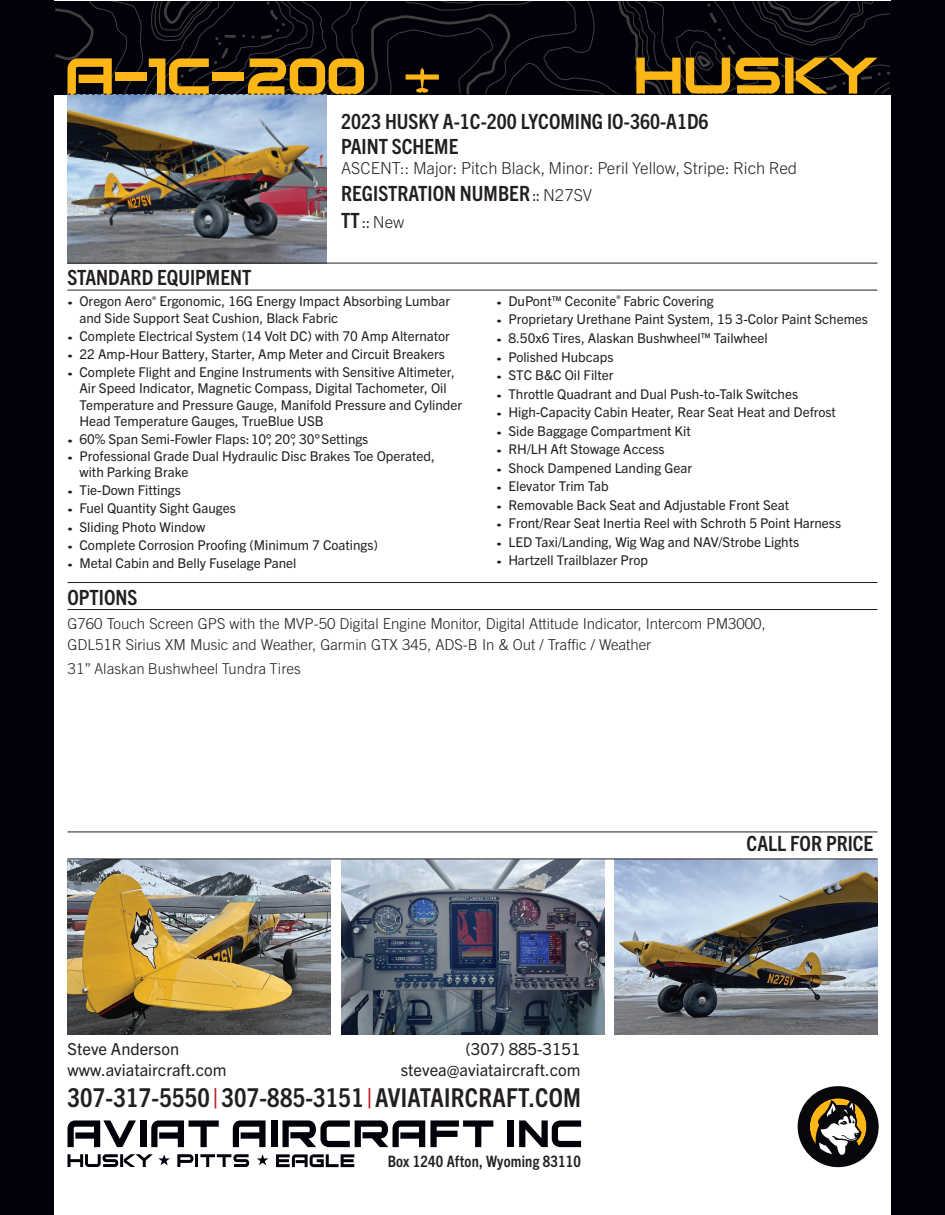
<style>
.page{position:relative;width:945px;height:1215px;background:#fff}
.page>*{position:absolute;margin:0;border:0;box-sizing:border-box;transform-origin:0 0}
.t1{font:700 condensed 26.1px "Trade Gothic Next LT Pro";letter-spacing:.01em;color:#231f20}
.t2{font:700 condensed 21px/25.2px "Trade Gothic Next LT Pro";color:#231f20}
.t3{font:16.5px "Trade Gothic Next LT Pro";color:#231f20}
.t4{font:300 16.5px "Trade Gothic Next LT Pro";color:#231f20}
.t5{font:700 condensed 15.75px "Trade Gothic Next LT Pro";letter-spacing:.015em;color:#231f20}
.t6{font:300 15px/21px "Trade Gothic";color:#231f20}
.t7{font:300 15px "Trade Gothic Next LT Pro";color:#231f20}
.t8{font:13.5px/16.5px "Trade Gothic Next LT Pro";color:#231f20}
.s1{font-weight:400;font-size:16.5px}
.s2{font-weight:300;font-stretch:normal;font-size:16.5px}
.s3{font-weight:700;font-stretch:condensed;font-size:21px}
.s4{font-weight:400;font-stretch:condensed}
.s5{font-size:8.1px}
.s6{color:#be1e23}
</style>
<div class="page">
<img style="left:67px;top:95px;width:259px;height:168px">
<img style="left:68px;top:860px;width:263px;height:175px">
<img style="left:341px;top:860px;width:263px;height:175px">
<img style="left:614px;top:859px;width:264px;height:176px">
<hr style="left:67px;top:290px;width:810px;height:1px;background:#231f20">
<div style="left:891px;top:0;width:54px;height:1215px;background:#010209"></div>
<div style="left:0;top:0;width:54px;height:1215px;background:#010209"></div>
<hr style="left:67px;top:609px;width:810px;height:1px;background:#231f20">
<hr style="left:67px;top:582px;width:810px;height:1px;background:#231f20">
<hr style="left:67px;top:263px;width:810px;height:1px;background:#231f20">
<hr style="left:67px;top:859px;width:810px;height:1px;background:#231f20">
<hr style="left:67px;top:832px;width:810px;height:1px;background:#231f20">
<div style="left:798px;top:1086px;width:81px;height:81px;background:#08070b;border-radius:50%"></div>
<svg style="left:808px;top:1097px;width:60px;height:59px"></svg>
<div style="left:140px;top:1120px;width:6px;height:27px;background:#010209"></div>
<div style="left:271px;top:1120px;width:6px;height:27px;background:#010209"></div>
<div style="left:508px;top:1120px;width:6px;height:27px;background:#010209"></div>
<svg style="left:233px;top:1120px;width:33px;height:27px"></svg>
<svg style="left:151px;top:1120px;width:68px;height:27px"></svg>
<svg style="left:283px;top:1120px;width:210px;height:27px"></svg>
<svg style="left:67px;top:1120px;width:69px;height:27px"></svg>
<svg style="left:519px;top:1120px;width:62px;height:27px"></svg>
<svg style="left:276px;top:1154px;width:78px;height:13px"></svg>
<svg style="left:177px;top:1154px;width:72px;height:13px"></svg>
<svg style="left:67px;top:1154px;width:103px;height:13px"></svg>
<svg style="left:257px;top:1154px;width:11px;height:11px"></svg>
<svg style="left:54px;top:1px;width:837px;height:94px;background:#241c0f"></svg>
<h2 class="t2" style="left:341px;top:107px;width:369px">2023 HUSKY A-1C-200 LYCOMING IO-360-A1D6<br>PAINT SCHEME</h2>
<p class="t4" style="left:341px;top:156px;width:458px">ASCENT:: Major: Pitch Black, Minor: Peril Yellow, Stripe: Rich Red</p>
<h2 class="t2" style="left:341px;top:179px;width:252px">REGISTRATION NUMBER <span class="s1">::</span> <span class="s2">N27SV</span></h2>
<p class="t4" style="left:341px;top:210px;width:65px"><span class="s3">TT</span> <span class="s4">::</span> New</p>
<h2 class="t2" style="left:67px;top:264px;width:185px">STANDARD EQUIPMENT</h2>
<p class="t8" style="left:80px;top:292px;width:372px;text-indent:-12px"><span class="s5">•</span> Oregon Aero<sup>®</sup> Ergonomic, 16G Energy Impact Absorbing Lumbar and Side Support Seat Cushion, Black Fabric</p>
<p class="t8" style="left:67px;top:327px;width:384px"><span class="s5">•</span> Complete Electrical System (14 Volt DC) with 70 Amp Alternator</p>
<p class="t8" style="left:67px;top:345px;width:379px"><span class="s5">•</span> 22 Amp-Hour Battery, Starter, Amp Meter and Circuit Breakers</p>
<p class="t8" style="left:79px;top:363px;width:384px;text-indent:-12px"><span class="s5">•</span> Complete Flight and Engine Instruments with Sensitive Altimeter, Air Speed Indicator, Magnetic Compass, Digital Tachometer, Oil Temperature and Pressure Gauge, Manifold Pressure and Cylinder Head Temperature Gauges, TrueBlue USB</p>
<p class="t8" style="left:67px;top:430px;width:302px"><span class="s5">•</span> 60% Span Semi-Fowler Flaps: 10°, 20°, 30° Settings</p>
<p class="t8" style="left:79px;top:447px;width:357px;text-indent:-12px"><span class="s5">•</span> Professional Grade Dual Hydraulic Disc Brakes Toe Operated, with Parking Brake</p>
<p class="t8" style="left:67px;top:481px;width:115px"><span class="s5">•</span> Tie-Down Fittings</p>
<p class="t8" style="left:67px;top:499px;width:170px"><span class="s5">•</span> Fuel Quantity Sight Gauges</p>
<p class="t8" style="left:67px;top:518px;width:139px"><span class="s5">•</span> Sliding Photo Window</p>
<p class="t8" style="left:67px;top:536px;width:312px"><span class="s5">•</span> Complete Corrosion Proofing (Minimum 7 Coatings)</p>
<p class="t8" style="left:67px;top:554px;width:230px"><span class="s5">•</span> Metal Cabin and Belly Fuselage Panel</p>
<p class="t8" style="left:496px;top:292px;width:219px"><span class="s5">•</span> DuPont™ Ceconite<sup>®</sup> Fabric Covering</p>
<p class="t8" style="left:496px;top:310px;width:373px"><span class="s5">•</span> Proprietary Urethane Paint System, 15 3-Color Paint Schemes</p>
<p class="t8" style="left:496px;top:329px;width:273px"><span class="s5">•</span> 8.50x6 Tires, Alaskan Bushwheel™ Tailwheel</p>
<p class="t8" style="left:496px;top:347px;width:119px"><span class="s5">•</span> Polished Hubcaps</p>
<p class="t8" style="left:496px;top:366px;width:119px"><span class="s5">•</span> STC B&amp;C Oil Filter</p>
<p class="t8" style="left:496px;top:385px;width:303px"><span class="s5">•</span> Throttle Quadrant and Dual Push-to-Talk Switches</p>
<p class="t8" style="left:496px;top:403px;width:341px"><span class="s5">•</span> High-Capacity Cabin Heater, Rear Seat Heat and Defrost</p>
<p class="t8" style="left:496px;top:422px;width:196px"><span class="s5">•</span> Side Baggage Compartment Kit</p>
<p class="t8" style="left:496px;top:440px;width:170px"><span class="s5">•</span> RH/LH Aft Stowage Access</p>
<p class="t8" style="left:496px;top:459px;width:197px"><span class="s5">•</span> Shock Dampened Landing Gear</p>
<p class="t8" style="left:496px;top:477px;width:114px"><span class="s5">•</span> Elevator Trim Tab</p>
<p class="t8" style="left:496px;top:496px;width:294px"><span class="s5">•</span> Removable Back Seat and Adjustable Front Seat</p>
<p class="t8" style="left:496px;top:514px;width:346px"><span class="s5">•</span> Front/Rear Seat Inertia Reel with Schroth 5 Point Harness</p>
<p class="t8" style="left:496px;top:533px;width:304px"><span class="s5">•</span> LED Taxi/Landing, Wig Wag and NAV/Strobe Lights</p>
<p class="t8" style="left:496px;top:551px;width:153px"><span class="s5">•</span> Hartzell Trailblazer Prop</p>
<h2 class="t2" style="left:67px;top:583px;width:71px">OPTIONS</h2>
<p class="t6" style="left:67px;top:613px;width:700px">G760 Touch Screen GPS with the MVP-50 Digital Engine Monitor, Digital Attitude Indicator, Intercom PM3000,<br>GDL51R Sirius XM Music and Weather, Garmin GTX 345, ADS-B In &amp; Out / Traffic / Weather</p>
<p class="t7" style="left:67px;top:658px;width:235px">31” Alaskan Bushwheel Tundra Tires</p>
<p class="t3" style="left:67px;top:1038px;width:113px">Steve Anderson</p>
<p class="t3" style="left:465px;top:1038px;width:117px">(307) 885-3151</p>
<p class="t3" style="left:67px;top:1059px;width:161px">www.aviataircraft.com</p>
<p class="t3" style="left:401px;top:1059px;width:181px">stevea@aviataircraft.com</p>
<h1 class="t1" style="left:67px;top:1080px;width:515px">307-317-5550 <span class="s6">|</span> 307-885-3151 <span class="s6">|</span> AVIATAIRCRAFT.COM</h1>
<p class="t5" style="left:388px;top:1151px;width:195px">Box 1240 Afton, Wyoming 83110</p>
<h2 class="t2" style="left:747px;top:830px;width:128px">CALL FOR PRICE</h2>
</div>
